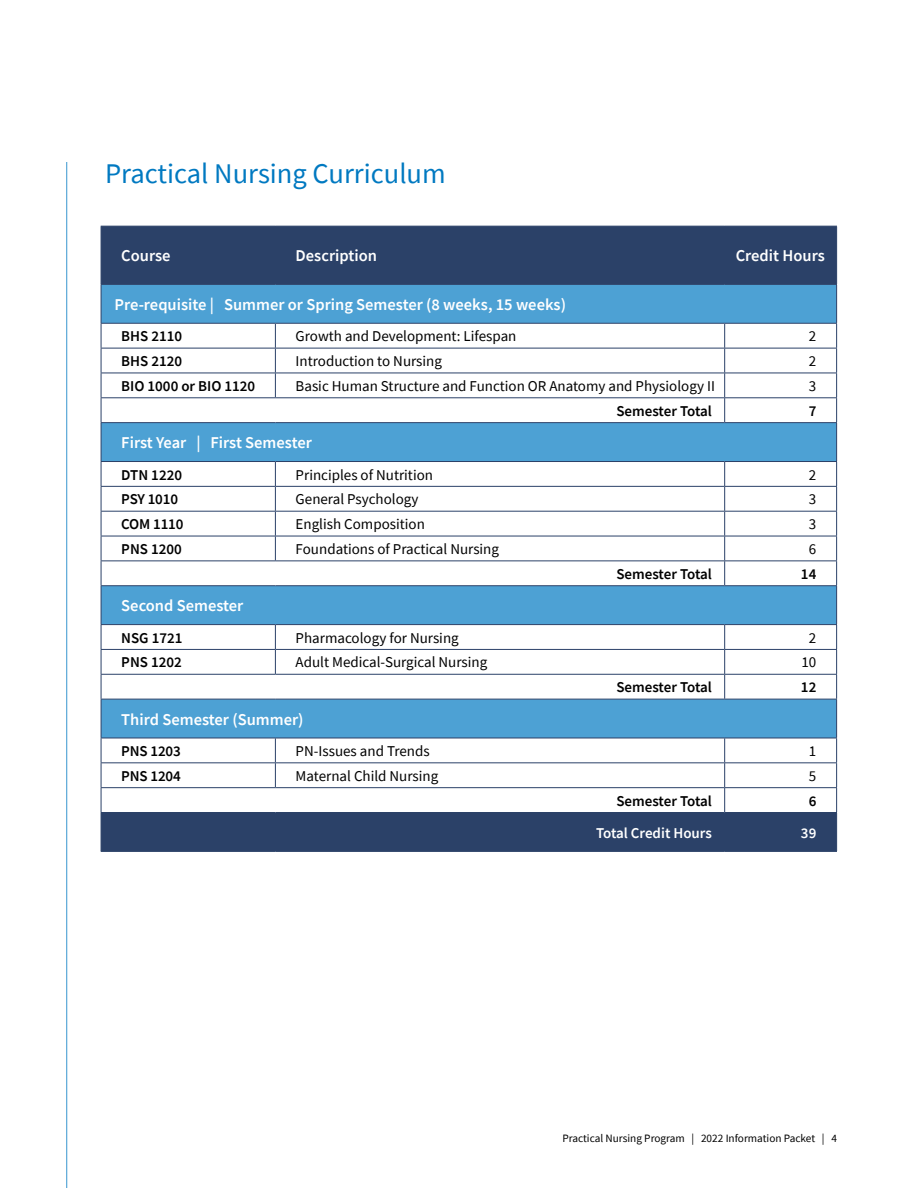
<style>
.page{position:relative;width:918px;height:1188px;background:#fff}
.page>*{position:absolute;margin:0;border:0;box-sizing:border-box;transform-origin:0 0}
.t1{font:28.5px "Source Sans Pro";color:#0079c1}
.t2{font:600 16.5px "Source Sans Pro";color:#fff}
.t3{font:15px "Source Sans Pro";color:#000}
.t4{font:600 15px "Source Sans Pro";color:#000}
.t5{font:600 15px "Source Sans Pro";color:#fff}
.t6{font:11.25px "Source Sans Pro";color:#000}
</style>
<div class="page">
<hr style="left:66px;top:162px;width:1px;height:1026px;background:#4da1d4">
<div style="left:102px;top:227px;width:734px;height:624px;background:#2b4168"></div>
<div style="left:102px;top:285px;width:734px;height:38px;background:#4da1d4"></div>
<svg style="left:102px;top:324px;width:734px;height:488px"></svg>
<hr style="left:101px;top:348px;width:174px;height:1px;background:#2b4168">
<hr style="left:275px;top:348px;width:450px;height:1px;background:#2b4168">
<hr style="left:725px;top:348px;width:112px;height:1px;background:#2b4168">
<hr style="left:101px;top:373px;width:174px;height:1px;background:#2b4168">
<hr style="left:275px;top:373px;width:450px;height:1px;background:#2b4168">
<svg style="left:275px;top:324px;width:1px;height:73px"></svg>
<hr style="left:725px;top:373px;width:112px;height:1px;background:#2b4168">
<hr style="left:101px;top:397px;width:174px;height:1px;background:#2b4168">
<svg style="left:101px;top:324px;width:1px;height:98px"></svg>
<hr style="left:275px;top:397px;width:450px;height:1px;background:#2b4168">
<hr style="left:725px;top:397px;width:112px;height:1px;background:#2b4168">
<svg style="left:724px;top:324px;width:1px;height:98px"></svg>
<svg style="left:836px;top:324px;width:1px;height:98px"></svg>
<hr style="left:101px;top:486px;width:174px;height:1px;background:#2b4168">
<hr style="left:275px;top:486px;width:450px;height:1px;background:#2b4168">
<hr style="left:725px;top:486px;width:112px;height:1px;background:#2b4168">
<hr style="left:101px;top:511px;width:174px;height:1px;background:#2b4168">
<hr style="left:275px;top:511px;width:450px;height:1px;background:#2b4168">
<hr style="left:725px;top:511px;width:112px;height:1px;background:#2b4168">
<hr style="left:101px;top:536px;width:174px;height:1px;background:#2b4168">
<hr style="left:275px;top:536px;width:450px;height:1px;background:#2b4168">
<svg style="left:275px;top:462px;width:1px;height:98px"></svg>
<hr style="left:725px;top:536px;width:112px;height:1px;background:#2b4168">
<hr style="left:101px;top:560px;width:174px;height:1px;background:#2b4168">
<svg style="left:101px;top:462px;width:1px;height:123px"></svg>
<hr style="left:275px;top:560px;width:450px;height:1px;background:#2b4168">
<hr style="left:725px;top:560px;width:112px;height:1px;background:#2b4168">
<svg style="left:724px;top:462px;width:1px;height:123px"></svg>
<svg style="left:836px;top:462px;width:1px;height:123px"></svg>
<hr style="left:101px;top:624px;width:174px;height:1px;background:#2b4168">
<hr style="left:275px;top:624px;width:450px;height:1px;background:#2b4168">
<hr style="left:725px;top:624px;width:112px;height:1px;background:#2b4168">
<hr style="left:101px;top:649px;width:174px;height:1px;background:#2b4168">
<hr style="left:275px;top:649px;width:450px;height:1px;background:#2b4168">
<svg style="left:275px;top:625px;width:1px;height:49px"></svg>
<hr style="left:725px;top:649px;width:112px;height:1px;background:#2b4168">
<hr style="left:101px;top:674px;width:174px;height:1px;background:#2b4168">
<svg style="left:101px;top:625px;width:1px;height:74px"></svg>
<hr style="left:275px;top:674px;width:450px;height:1px;background:#2b4168">
<hr style="left:725px;top:674px;width:112px;height:1px;background:#2b4168">
<svg style="left:724px;top:625px;width:1px;height:74px"></svg>
<svg style="left:836px;top:625px;width:1px;height:74px"></svg>
<hr style="left:101px;top:762px;width:174px;height:1px;background:#2b4168">
<hr style="left:275px;top:762px;width:450px;height:1px;background:#2b4168">
<svg style="left:275px;top:739px;width:1px;height:48px"></svg>
<hr style="left:725px;top:762px;width:112px;height:1px;background:#2b4168">
<hr style="left:101px;top:787px;width:174px;height:1px;background:#2b4168">
<svg style="left:101px;top:739px;width:1px;height:73px"></svg>
<hr style="left:275px;top:787px;width:450px;height:1px;background:#2b4168">
<hr style="left:725px;top:787px;width:112px;height:1px;background:#2b4168">
<svg style="left:724px;top:739px;width:1px;height:73px"></svg>
<svg style="left:836px;top:739px;width:1px;height:73px"></svg>
<hr style="left:101px;top:813px;width:1px;height:38px;background:#2b4168">
<hr style="left:724px;top:813px;width:1px;height:38px;background:#2b4168">
<hr style="left:836px;top:813px;width:1px;height:38px;background:#2b4168">
<hr style="left:101px;top:226px;width:174px;height:1px;background:#2b4168">
<hr style="left:101px;top:227px;width:1px;height:57px;background:#2b4168">
<hr style="left:275px;top:226px;width:450px;height:1px;background:#2b4168">
<hr style="left:275px;top:227px;width:1px;height:57px;background:#2b4168">
<hr style="left:725px;top:226px;width:112px;height:1px;background:#2b4168">
<hr style="left:724px;top:227px;width:1px;height:57px;background:#2b4168">
<hr style="left:836px;top:227px;width:1px;height:57px;background:#2b4168">
<hr style="left:101px;top:284px;width:174px;height:1px;background:#2b4168">
<hr style="left:101px;top:285px;width:1px;height:38px;background:#2b4168">
<hr style="left:275px;top:284px;width:450px;height:1px;background:#2b4168">
<hr style="left:725px;top:284px;width:112px;height:1px;background:#2b4168">
<hr style="left:836px;top:285px;width:1px;height:38px;background:#2b4168">
<hr style="left:101px;top:323px;width:174px;height:1px;background:#2b4168">
<hr style="left:275px;top:323px;width:450px;height:1px;background:#2b4168">
<hr style="left:725px;top:323px;width:112px;height:1px;background:#2b4168">
<hr style="left:101px;top:422px;width:174px;height:1px;background:#2b4168">
<hr style="left:101px;top:423px;width:1px;height:38px;background:#2b4168">
<hr style="left:275px;top:422px;width:450px;height:1px;background:#2b4168">
<hr style="left:725px;top:422px;width:112px;height:1px;background:#2b4168">
<hr style="left:836px;top:423px;width:1px;height:38px;background:#2b4168">
<hr style="left:101px;top:461px;width:174px;height:1px;background:#2b4168">
<hr style="left:275px;top:461px;width:450px;height:1px;background:#2b4168">
<hr style="left:725px;top:461px;width:112px;height:1px;background:#2b4168">
<hr style="left:101px;top:585px;width:174px;height:1px;background:#2b4168">
<hr style="left:101px;top:586px;width:1px;height:38px;background:#2b4168">
<hr style="left:275px;top:585px;width:450px;height:1px;background:#2b4168">
<hr style="left:725px;top:585px;width:112px;height:1px;background:#2b4168">
<hr style="left:836px;top:586px;width:1px;height:38px;background:#2b4168">
<hr style="left:101px;top:699px;width:174px;height:1px;background:#2b4168">
<hr style="left:101px;top:699px;width:1px;height:39px;background:#2b4168">
<hr style="left:275px;top:699px;width:450px;height:1px;background:#2b4168">
<hr style="left:725px;top:699px;width:112px;height:1px;background:#2b4168">
<hr style="left:836px;top:699px;width:1px;height:39px;background:#2b4168">
<hr style="left:101px;top:738px;width:174px;height:1px;background:#2b4168">
<hr style="left:275px;top:738px;width:450px;height:1px;background:#2b4168">
<hr style="left:725px;top:738px;width:112px;height:1px;background:#2b4168">
<hr style="left:101px;top:812px;width:174px;height:1px;background:#2b4168">
<hr style="left:275px;top:812px;width:450px;height:1px;background:#2b4168">
<hr style="left:725px;top:812px;width:112px;height:1px;background:#2b4168">
<hr style="left:101px;top:851px;width:174px;height:1px;background:#2b4168">
<hr style="left:275px;top:851px;width:450px;height:1px;background:#2b4168">
<hr style="left:725px;top:851px;width:112px;height:1px;background:#2b4168">
<h1 class="t1" style="left:105px;top:156px;width:342px">Practical Nursing Curriculum</h1>
<p class="t2" style="left:121px;top:245px;width:51px">Course</p>
<p class="t2" style="left:296px;top:245px;width:83px">Description</p>
<p class="t2" style="left:736px;top:245px;width:91px">Credit Hours</p>
<p class="t2" style="left:115px;top:294px;width:453px">Pre-requisite | Summer or Spring Semester (8 weeks, 15 weeks)</p>
<p class="t4" style="left:121px;top:326px;width:62px">BHS 2110</p>
<p class="t3" style="left:296px;top:327px;width:222px">Growth and Development: Lifespan</p>
<p class="t3" style="left:809px;top:327px;width:9px">2</p>
<p class="t4" style="left:121px;top:351px;width:62px">BHS 2120</p>
<p class="t3" style="left:296px;top:352px;width:148px">Introduction to Nursing</p>
<p class="t3" style="left:809px;top:352px;width:9px">2</p>
<p class="t4" style="left:121px;top:376px;width:135px">BIO 1000 or BIO 1120</p>
<p class="t3" style="left:296px;top:376px;width:421px">Basic Human Structure and Function OR Anatomy and Physiology II</p>
<p class="t3" style="left:809px;top:376px;width:9px">3</p>
<p class="t4" style="left:616px;top:401px;width:97px">Semester Total</p>
<p class="t4" style="left:809px;top:401px;width:9px">7</p>
<p class="t2" style="left:121px;top:432px;width:192px">First Year | First Semester</p>
<p class="t4" style="left:121px;top:465px;width:62px">DTN 1220</p>
<p class="t3" style="left:296px;top:465px;width:139px">Principles of Nutrition</p>
<p class="t3" style="left:809px;top:465px;width:9px">2</p>
<p class="t4" style="left:121px;top:490px;width:58px">PSY 1010</p>
<p class="t3" style="left:296px;top:490px;width:125px">General Psychology</p>
<p class="t3" style="left:809px;top:490px;width:9px">3</p>
<p class="t4" style="left:121px;top:514px;width:64px">COM 1110</p>
<p class="t3" style="left:296px;top:515px;width:131px">English Composition</p>
<p class="t3" style="left:809px;top:515px;width:9px">3</p>
<p class="t4" style="left:121px;top:539px;width:62px">PNS 1200</p>
<p class="t3" style="left:296px;top:540px;width:205px">Foundations of Practical Nursing</p>
<p class="t3" style="left:809px;top:540px;width:9px">6</p>
<p class="t4" style="left:616px;top:564px;width:97px">Semester Total</p>
<p class="t4" style="left:801px;top:564px;width:17px">14</p>
<p class="t2" style="left:121px;top:595px;width:124px">Second Semester</p>
<p class="t4" style="left:121px;top:628px;width:63px">NSG 1721</p>
<p class="t3" style="left:296px;top:628px;width:165px">Pharmacology for Nursing</p>
<p class="t3" style="left:809px;top:628px;width:9px">2</p>
<p class="t4" style="left:121px;top:653px;width:62px">PNS 1202</p>
<p class="t3" style="left:296px;top:653px;width:193px">Adult Medical-Surgical Nursing</p>
<p class="t3" style="left:801px;top:653px;width:16px">10</p>
<p class="t4" style="left:616px;top:677px;width:97px">Semester Total</p>
<p class="t4" style="left:801px;top:677px;width:17px">12</p>
<p class="t2" style="left:121px;top:708px;width:184px">Third Semester (Summer)</p>
<p class="t4" style="left:121px;top:741px;width:61px">PNS 1203</p>
<p class="t3" style="left:296px;top:742px;width:136px">PN-Issues and Trends</p>
<p class="t3" style="left:809px;top:742px;width:9px">1</p>
<p class="t4" style="left:121px;top:766px;width:61px">PNS 1204</p>
<p class="t3" style="left:296px;top:766px;width:144px">Maternal Child Nursing</p>
<p class="t3" style="left:809px;top:766px;width:9px">5</p>
<p class="t4" style="left:616px;top:791px;width:97px">Semester Total</p>
<p class="t4" style="left:809px;top:791px;width:9px">6</p>
<p class="t5" style="left:596px;top:823px;width:117px">Total Credit Hours</p>
<p class="t5" style="left:801px;top:823px;width:17px">39</p>
<p class="t6" style="left:562px;top:1132px;width:276px">Practical Nursing Program | 2022 Information Packet | 4</p>
</div>
